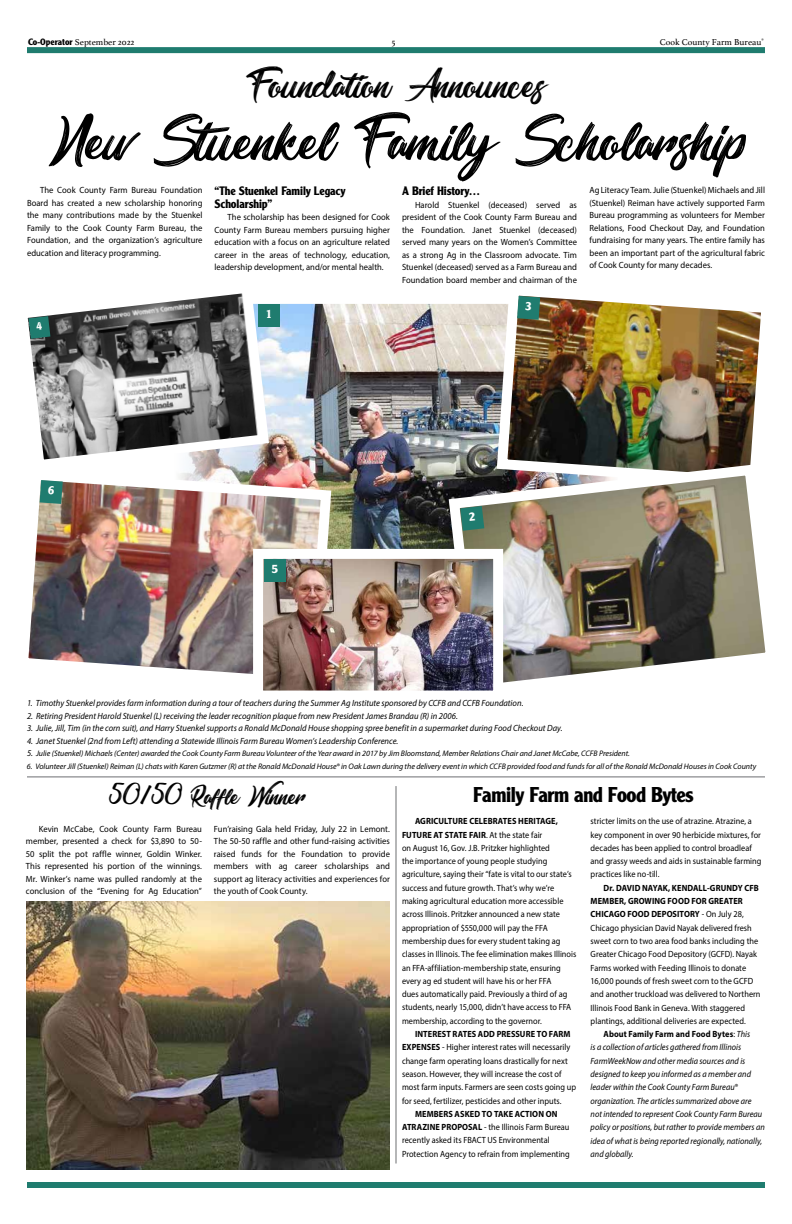
<style>
.page{position:relative;width:792px;height:1224px;background:#fff}
.page>*{position:absolute;margin:0;border:0;box-sizing:border-box;transform-origin:0 0}
.t1{font:55.5px "Barbershop in Thailand";letter-spacing:-.03em;color:#000;scale:.95 1}
.t2{font:36.1px "Barbershop in Thailand";letter-spacing:-.03em;color:#000;scale:.95 1}
.t3{font:23px "Barbershop in Thailand";letter-spacing:-.03em;color:#000;scale:.95 1}
.t4{font:700 21px "Clearface Gothic LH";letter-spacing:-.025em;color:#000;scale:.95 1}
.t5{font:700 12px/12.5px "Clearface Gothic LH";letter-spacing:-.01em;color:#000;scale:.95 1}
.t6{font:700 12px "Clearface Gothic LH";color:#fff;scale:.95 1}
.t7{font:9px/13.3px "Myriad Pro";letter-spacing:.005em;color:#000;scale:.92 1}
.t8{font:9px/12.5px "Myriad Pro";letter-spacing:.005em;color:#000;text-align:justify;scale:.95 1}
.t9{font:italic 9px "Myriad Pro";letter-spacing:.005em;color:#000;scale:.95 1}
.t10{font:italic 9px/13.3px "Myriad Pro";letter-spacing:.005em;color:#000;scale:.92 1}
.t11{font:9px "Athelas";color:#000}
.t12{font:italic 8px "Myriad Pro";letter-spacing:-.005em;color:#000}
.s1{font-family:"Clearface Gothic LH";font-weight:700}
.s2{font-size:9px}
.s3{font-family:"Marker Felt";font-weight:100}
.s4{font-weight:700}
.s5{font-weight:700;font-style:normal}
.s6{font-style:normal}
</style>
<div class="page">
<div style="left:27px;top:47px;width:738px;height:6px;background:#1f7c6f"></div>
<div style="left:27px;top:1182px;width:738px;height:6px;background:#1f7c6f"></div>
<img style="left:26px;top:902px;width:363px;height:268px">
<img style="left:270px;top:303px;width:226px;height:246px">
<div style="left:258px;top:305px;width:22px;height:22px;background:#1f7c6f"></div>
<img style="left:496px;top:295px;width:265px;height:164px">
<img style="left:443px;top:459px;width:323px;height:224px">
<svg style="left:27px;top:293px;width:243px;height:176px"></svg>
<img style="left:28px;top:469px;width:304px;height:205px">
<img style="left:264px;top:560px;width:228px;height:130px">
<div style="left:253px;top:549px;width:250px;height:152px;border:10px solid #fff"></div>
<div style="left:264px;top:559px;width:22px;height:23px;background:#1f7c6f"></div>
<hr style="left:27px;top:777px;width:738px;height:1px;background:#6d6e71">
<hr style="left:396px;top:786px;width:1px;height:378px;background:#6d6e71">
<svg style="left:517px;top:296px;width:23px;height:24px"></svg>
<svg style="left:460px;top:506px;width:24px;height:25px"></svg>
<svg style="left:29px;top:316px;width:21px;height:23px"></svg>
<svg style="left:40px;top:480px;width:23px;height:24px"></svg>
<p class="t11" style="left:28px;top:35px;width:108px"><span class="s1">Co-Operator</span> September 2022</p>
<p class="t11" style="left:392px;top:35px;width:5px">5</p>
<p class="t11" style="left:660px;top:35px;width:105px">Cook County Farm Bureau<sup>®</sup></p>
<h2 class="t2" style="left:245px;top:64px;width:319px">Foundation Announces</h2>
<h1 class="t1" style="left:48px;top:108px;width:740px">New Stuenkel Family Scholarship</h1>
<p class="t8" style="left:27px;top:184px;width:186px;text-indent:13px">The Cook County Farm Bureau Foundation Board has created a new scholarship honoring the many contributions made by the Stuenkel Family to the Cook County Farm Bureau, the Foundation, and the organization’s agriculture education and literacy programming.</p>
<h3 class="t5" style="left:214px;top:185px;width:139px">“The Stuenkel Family Legacy<br>Scholarship”</h3>
<h3 class="t5" style="left:402px;top:185px;width:84px">A Brief History…</h3>
<p class="t8" style="left:402px;top:198px;width:186px;text-indent:13px">Harold Stuenkel (deceased) served as president of the Cook County Farm Bureau and the Foundation. Janet Stuenkel (deceased) served many years on the Women’s Committee as a strong Ag in the Classroom advocate. Tim Stuenkel (deceased) served as a Farm Bureau and Foundation board member and chairman of the</p>
<p class="t8" style="left:590px;top:184px;width:186px">Ag Literacy Team. Julie (Stuenkel) Michaels and Jill (Stuenkel) Reiman have actively supported Farm Bureau programming as volunteers for Member Relations, Food Checkout Day, and Foundation fundraising for many years. The entire family has been an important part of the agricultural fabric of Cook County for many decades.</p>
<p class="t8" style="left:215px;top:211px;width:186px;text-indent:13px">The scholarship has been designed for Cook County Farm Bureau members pursuing higher education with a focus on an agriculture related career in the areas of technology, education, leadership development, and/or mental health.</p>
<h3 class="t6" style="left:266px;top:307px;width:8px">1</h3>
<h3 class="t6" style="left:272px;top:561px;width:8px">5</h3>
<p class="t9" style="left:27px;top:698px;width:524px">1. Timothy Stuenkel provides farm information during a tour of teachers during the Summer Ag Institute sponsored by CCFB and CCFB Foundation.</p>
<p class="t9" style="left:27px;top:710px;width:455px">2. Retiring President Harold Stuenkel (L) receiving the leader recognition plaque from new President James Brandau (R) in 2006.</p>
<p class="t9" style="left:27px;top:723px;width:565px">3. Julie, Jill, Tim (in the corn suit), and Harry Stuenkel supports a Ronald McDonald House shopping spree benefit in a supermarket during Food Checkout Day.</p>
<p class="t9" style="left:27px;top:735px;width:392px">4. Janet Stuenkel (2nd from Left) attending a Statewide Illinois Farm Bureau Women’s Leadership Conference.</p>
<p class="t12" style="left:27px;top:748px;width:604px"><span class="s2">5.</span> Julie (Stuenkel) Michaels (Center) awarded the Cook County Farm Bureau Volunteer of the Year award in 2017 by Jim Bloomstand, Member Relations Chair and Janet McCabe, CCFB President.</p>
<p class="t12" style="left:27px;top:761px;width:731px">6. Volunteer Jill (Stuenkel) Reiman (L) chats with Karen Gutzmer (R) at the Ronald McDonald House® in Oak Lawn during the delivery event in which CCFB provided food and funds for all of the Ronald McDonald Houses in Cook County</p>
<h3 class="t3" style="left:109px;top:783px;width:210px">50<span class="s3">/</span>50 Raffle Winner</h3>
<p class="t8" style="left:26px;top:822px;width:187px;text-indent:13px">Kevin McCabe, Cook County Farm Bureau member, presented a check for $3,890 to 50- 50 split the pot raffle winner, Goldin Winker.<br>This represented his portion of the winnings.<br>Mr. Winker’s name was pulled randomly at the conclusion of the “Evening for Ag Education”</p>
<p class="t8" style="left:214px;top:822px;width:187px">Fun’raising Gala held Friday, July 22 in Lemont.<br>The 50-50 raffle and other fund-raising activities raised funds for the Foundation to provide members with ag career scholarships and support ag literacy activities and experiences for the youth of Cook County.</p>
<h3 class="t4" style="left:473px;top:782px;width:234px">Family Farm and Food Bytes</h3>
<p class="t7" style="left:402px;top:814px;width:191px;text-indent:13px"><span class="s4">AGRICULTURE CELEBRATES HERITAGE, FUTURE AT STATE FAIR</span>. At the state fair<br>on August 16, Gov. J.B. Pritzker highlighted<br>the importance of young people studying agriculture, saying their “fate is vital to our state’s success and future growth. That’s why we’re making agricultural education more accessible across Illinois. Pritzker announced a new state appropriation of $550,000 will pay the FFA membership dues for every student taking ag classes in Illinois. The fee elimination makes Illinois an FFA-affiliation-membership state, ensuring every ag ed student will have his or her FFA<br>dues automatically paid. Previously a third of ag students, nearly 15,000, didn’t have access to FFA membership, according to the governor.</p>
<p class="t7" style="left:402px;top:1027px;width:191px;text-indent:13px"><span class="s4">INTEREST RATES ADD PRESSURE TO FARM EXPENSES</span> - Higher interest rates will necessarily change farm operating loans drastically for next season. However, they will increase the cost of most farm inputs. Farmers are seen costs going up for seed, fertilizer, pesticides and other inputs.</p>
<p class="t7" style="left:402px;top:1107px;width:184px;text-indent:13px"><span class="s4">MEMBERS ASKED TO TAKE ACTION ON ATRAZINE PROPOSAL</span> - the Illinois Farm Bureau recently asked its FBACT US Environmental Protection Agency to refrain from implementing</p>
<p class="t7" style="left:591px;top:814px;width:187px">stricter limits on the use of atrazine. Atrazine, a key component in over 90 herbicide mixtures, for decades has been applied to control broadleaf and grassy weeds and aids in sustainable farming practices like no-till.</p>
<p class="t7" style="left:591px;top:881px;width:186px;text-indent:13px"><span class="s4">Dr. DAVID NAYAK, KENDALL-GRUNDY CFB MEMBER, GROWING FOOD FOR GREATER CHICAGO FOOD DEPOSITORY</span> - On July 28, Chicago physician David Nayak delivered fresh sweet corn to two area food banks including the Greater Chicago Food Depository (GCFD). Nayak Farms worked with Feeding Illinois to donate 16,000 pounds of fresh sweet corn to the GCFD and another truckload was delivered to Northern Illinois Food Bank in Geneva. With staggered plantings, additional deliveries are expected.</p>
<p class="t10" style="left:591px;top:1027px;width:191px;text-indent:13px"><span class="s5">About Family Farm and Food Bytes</span><span class="s6">:</span> This<br>is a collection of articles gathered from Illinois FarmWeekNow and other media sources and is designed to keep you informed as a member and leader within the Cook County Farm Bureau® organization. The articles summarized above are not intended to represent Cook County Farm Bureau policy or positions, but rather to provide members an idea of what is being reported regionally, nationally, and globally.</p>
</div>
